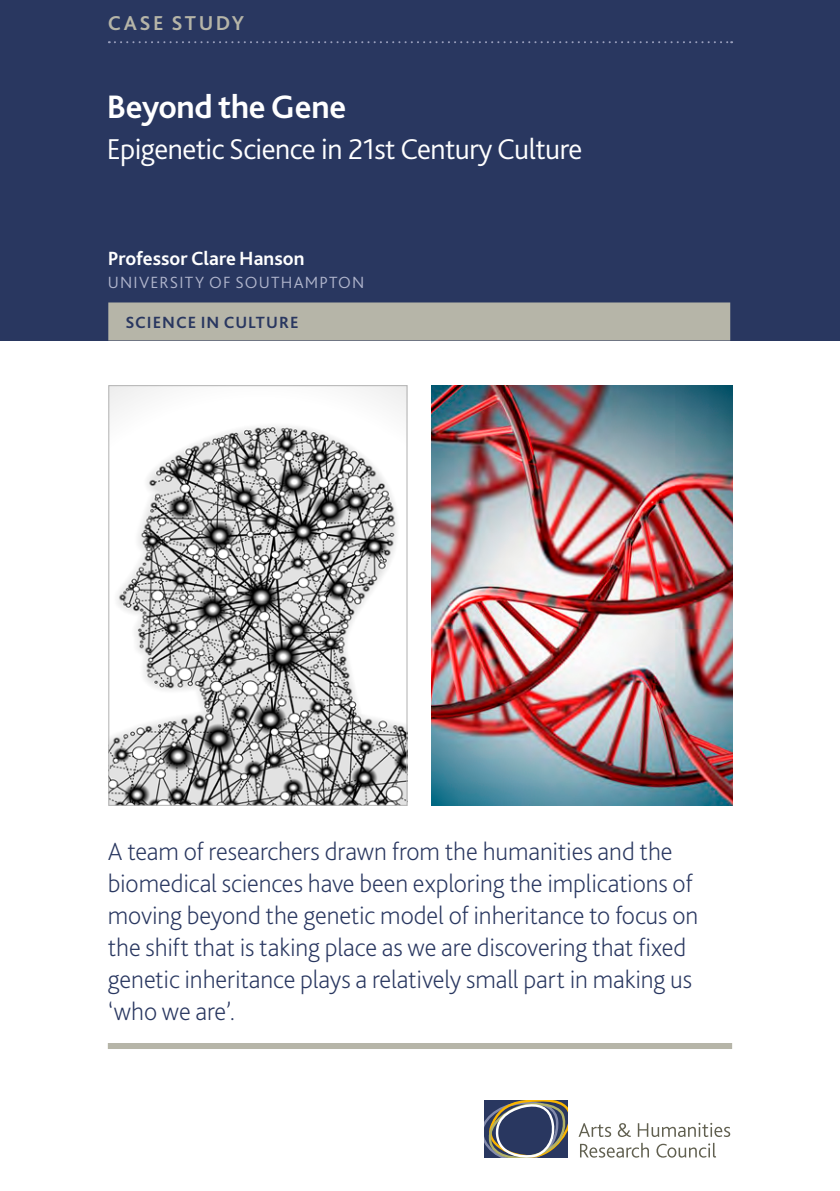
<style>
.page{position:relative;width:840px;height:1191px;background:#fff}
.page>*{position:absolute;margin:0;border:0;box-sizing:border-box;transform-origin:0 0}
.t1{font:700 34px "Bliss 2";letter-spacing:-.01em;color:#fff}
.t2{font:300 30px "Bliss 2";letter-spacing:-.02em;color:#fff}
.t3{font:200 26px/32px "Bliss 2";letter-spacing:-.005em;color:#293760}
.t4{font:700 21px "Bliss 2";letter-spacing:.12em;color:#b6b5a8}
.t5{font:700 20px "Bliss 2";color:#fff}
.t6{font:300 17px "Bliss 2";letter-spacing:.07em;color:#b0b5cc}
.t7{font:700 17px "Bliss 2";letter-spacing:.06em;color:#293760}
</style>
<div class="page">
<div style="left:0;top:0;width:839px;height:340px;background:#293760"></div>
<svg style="left:484px;top:1100px;width:83px;height:57px;background:#585e6c"></svg>
<svg style="left:578px;top:1122px;width:151px;height:35px"></svg>
<div style="left:108px;top:302px;width:621px;height:38px;background:#b6b5a8"></div>
<svg style="left:109px;top:41px;width:622px;height:2px"></svg>
<img style="left:431px;top:386px;width:300px;height:419px">
<img style="left:110px;top:387px;width:295px;height:417px">
<div style="left:108px;top:385px;width:299px;height:421px;border:1px solid #b2b2b2"></div>
<div style="left:108px;top:1043px;width:623px;height:6px;background:#b6b5a8"></div>
<p class="t4" style="left:108px;top:10px;width:138px">CASE STUDY</p>
<h1 class="t1" style="left:107px;top:86px;width:241px">Beyond the Gene</h1>
<p class="t2" style="left:107px;top:130px;width:477px">Epigenetic Science in 21st Century Culture</p>
<p class="t5" style="left:108px;top:246px;width:198px">Professor Clare Hanson</p>
<p class="t6" style="left:108px;top:272px;width:258px">UNIVERSITY OF SOUTHAMPTON</p>
<p class="t7" style="left:125px;top:312px;width:175px">SCIENCE IN CULTURE</p>
<p class="t3" style="left:108px;top:835px;width:591px">A team of researchers drawn from the humanities and the biomedical sciences have been exploring the implications of moving beyond the genetic model of inheritance to focus on the shift that is taking place as we are discovering that fixed genetic inheritance plays a relatively small part in making us ‘who we are’.</p>
</div>
